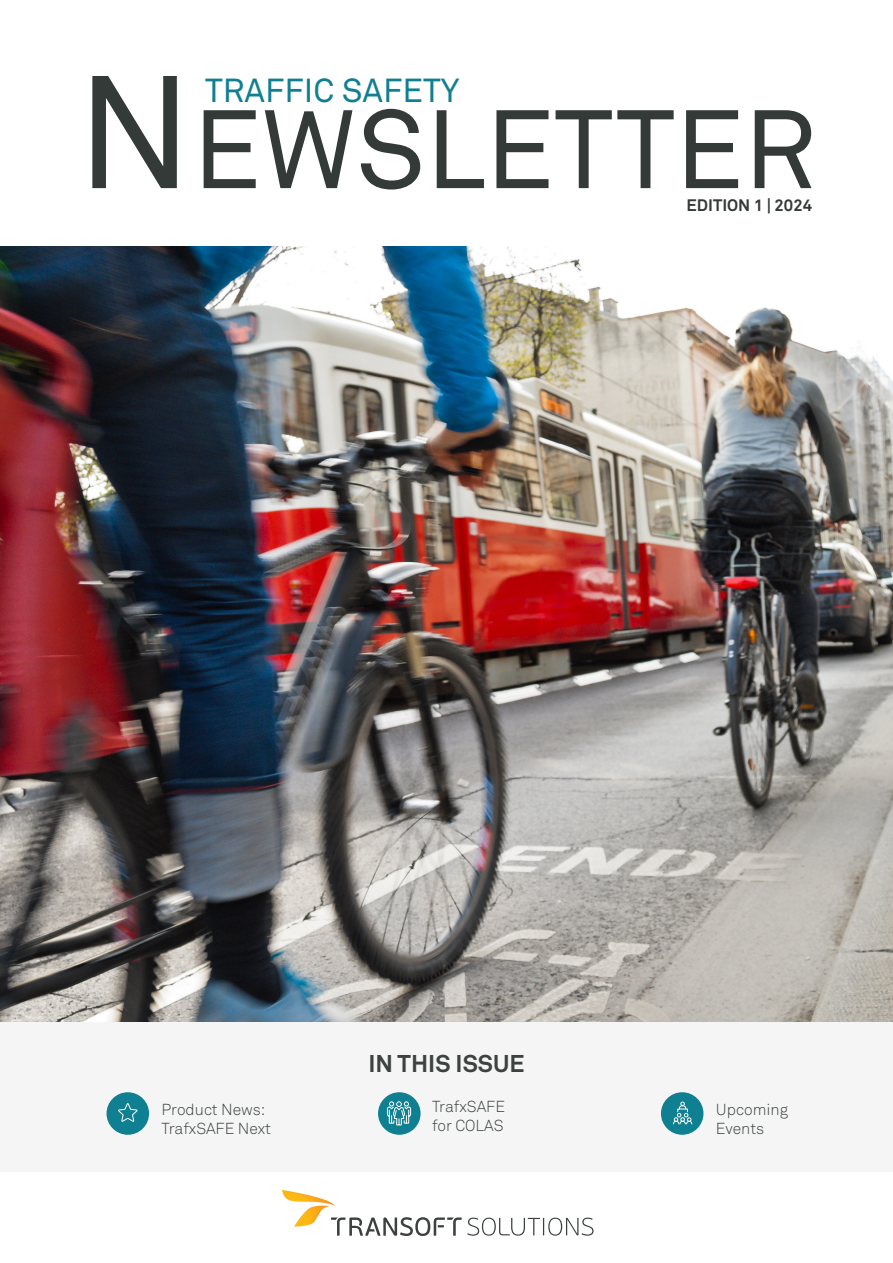
<style>
.page{position:relative;width:893px;height:1263px;background:#fff}
.page>*{position:absolute;margin:0;border:0;box-sizing:border-box;transform-origin:0 0}
.t1{font:109.8px "Akkurat Pro";color:#333a38}
.t2{font:33px "Akkurat Pro";color:#0f8092}
.t3{font:700 24px "Akkurat Pro";color:#3c4240}
.t4{font:700 16.5px "Akkurat Pro";color:#333a38}
.t5{font:300 15.75px/18.9px "Akkurat Pro";color:#3c4240}
.s1{font-size:158.1px}
</style>
<div class="page">
<img style="left:0;top:247px;width:893px;height:775px">
<div style="left:0;top:1022px;width:893px;height:149px;background:#f4f5f4"></div>
<svg style="left:282px;top:1190px;width:312px;height:46px"></svg>
<div style="left:378px;top:1092px;width:43px;height:43px;background:#0f8092;border-radius:50%"></div>
<svg style="left:387px;top:1101px;width:24px;height:24px"></svg>
<div style="left:661px;top:1092px;width:42px;height:43px;background:#0f8092;border-radius:50%"></div>
<svg style="left:673px;top:1102px;width:19px;height:22px"></svg>
<div style="left:107px;top:1092px;width:42px;height:43px;background:#0f8092;border-radius:50%"></div>
<svg style="left:118px;top:1103px;width:20px;height:19px"></svg>
<h1 class="t1" style="left:77px;top:86px;width:741px"><span class="s1">N</span>EWSLETTER</h1>
<h2 class="t2" style="left:205px;top:71px;width:256px">TRAFFIC SAFETY</h2>
<p class="t4" style="left:687px;top:195px;width:127px">EDITION 1 | 2024</p>
<p class="t5" style="left:162px;top:1100px;width:111px">Product News:<br>TrafxSAFE Next</p>
<h3 class="t3" style="left:368px;top:1048px;width:157px">IN THIS ISSUE</h3>
<p class="t5" style="left:432px;top:1097px;width:74px">TrafxSAFE for COLAS</p>
<p class="t5" style="left:716px;top:1100px;width:74px">Upcoming<br>Events</p>
</div>
